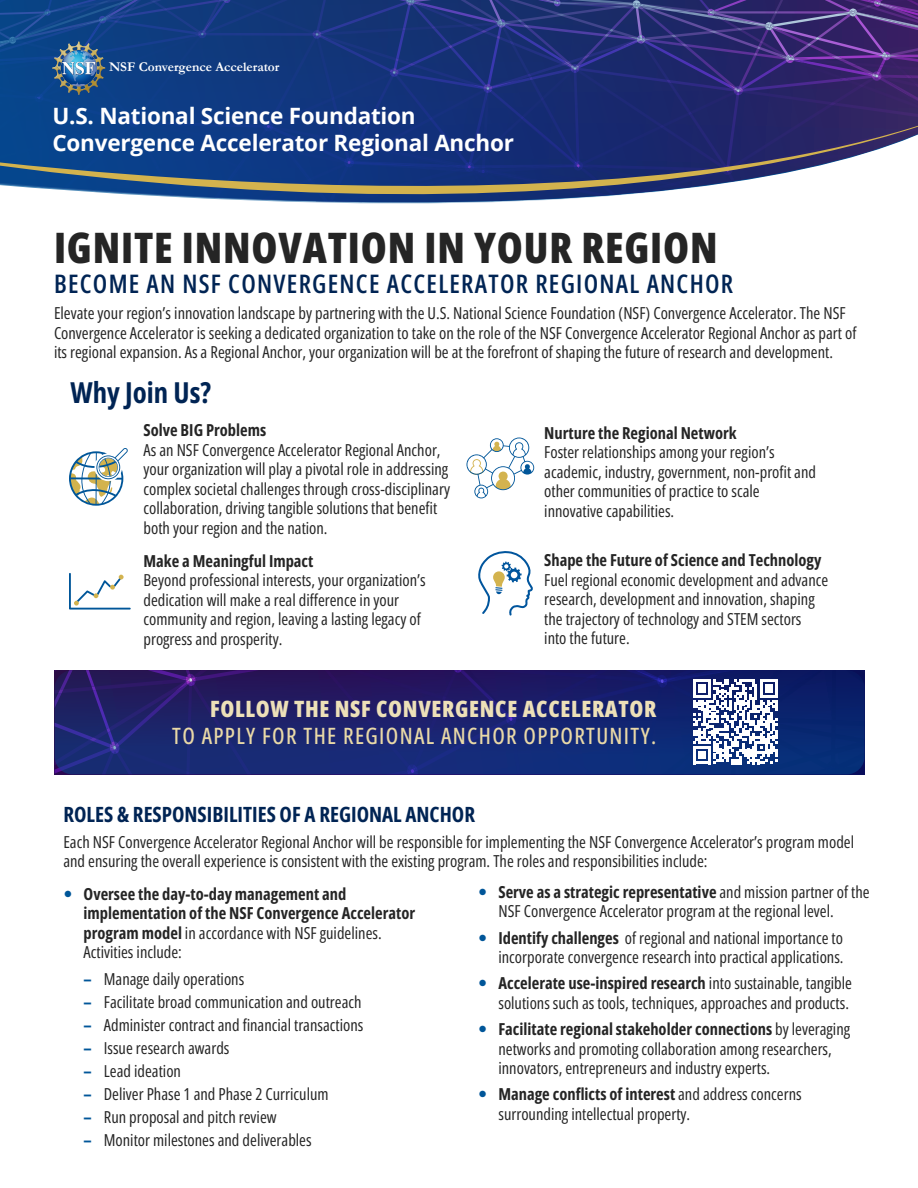
<style>
.page{position:relative;width:918px;height:1188px;background:#fff}
.page>*{position:absolute;margin:0;border:0;box-sizing:border-box;transform-origin:0 0}
.t1{font:800 42px "Open Sans Condensed";letter-spacing:.02em;color:#252525}
.t2{font:700 28.8px "Open Sans Condensed";color:#002454}
.t3{font:600 25.5px "Open Sans Condensed";letter-spacing:.05em;color:#002454}
.t4{font:500 22.5px/27px "Open Sans Condensed";letter-spacing:.06em;color:#e9d9a7;text-align:right}
.t5{font:700 22.5px/27px "Open Sans";letter-spacing:-.01em;color:#fff}
.t6{font:700 21px "Open Sans Condensed";color:#002454}
.t7{font:16.5px/19.5px "Open Sans Condensed";color:#252525}
.t8{font:700 16.5px/19.5px "Open Sans Condensed";color:#252525}
.t9{font:700 13.35px "Garamond";color:#fff}
.s1{font-weight:700}
.s2{font-weight:800;color:#ede0b8}
.s3{font-weight:400}
.s4{font-weight:700;color:#005699}
</style>
<div class="page">
<svg style="left:0;top:0;width:918px;height:84px;background:#21347b"></svg>
<img style="left:52px;top:42px;width:53px;height:42px">
<svg style="left:0;top:84px;width:918px;height:120px;background:#385087"></svg>
<img style="left:55px;top:670px;width:14px;height:14px">
<img style="left:55px;top:760px;width:14px;height:14px">
<svg style="left:399px;top:774px;width:20px;height:1px"></svg>
<svg style="left:851px;top:670px;width:14px;height:13px"></svg>
<img style="left:861px;top:760px;width:4px;height:8px">
<svg style="left:855px;top:768px;width:10px;height:6px"></svg>
<svg style="left:804px;top:774px;width:41px;height:1px"></svg>
<svg style="left:69px;top:448px;width:59px;height:58px"></svg>
<svg style="left:466px;top:438px;width:68px;height:60px"></svg>
<svg style="left:478px;top:551px;width:55px;height:65px"></svg>
<svg style="left:69px;top:573px;width:62px;height:37px"></svg>
<svg style="left:55px;top:670px;width:810px;height:104px;background:#19226d"></svg>
<svg style="left:693px;top:680px;width:85px;height:84px"></svg>
<p class="t9" style="left:109px;top:58px;width:172px">NSF Convergence Accelerator</p>
<h3 class="t5" style="left:52px;top:101px;width:463px">U.S. National Science Foundation<br>Convergence Accelerator Regional Anchor</h3>
<h1 class="t1" style="left:54px;top:219px;width:665px">IGNITE INNOVATION IN YOUR REGION</h1>
<h2 class="t3" style="left:54px;top:266px;width:681px">BECOME AN NSF CONVERGENCE ACCELERATOR REGIONAL ANCHOR</h2>
<p class="t7" style="left:54px;top:303px;width:804px">Elevate your region’s innovation landscape by partnering with the U.S. National Science Foundation (NSF) Convergence Accelerator. The NSF<br>Convergence Accelerator is seeking a dedicated organization to take on the role of the NSF Convergence Accelerator Regional Anchor as part of its regional expansion. As a Regional Anchor, your organization will be at the forefront of shaping the future of research and development.</p>
<h2 class="t2" style="left:70px;top:373px;width:142px">Why Join Us?</h2>
<p class="t7" style="left:144px;top:420px;width:308px"><span class="s1">Solve BIG Problems<br></span>As an NSF Convergence Accelerator Regional Anchor, your organization will play a pivotal role in addressing complex societal challenges through cross-disciplinary collaboration, driving tangible solutions that benefit both your region and the nation.</p>
<p class="t7" style="left:144px;top:551px;width:284px"><span class="s1">Make a Meaningful Impact<br></span>Beyond professional interests, your organization’s dedication will make a real difference in your community and region, leaving a lasting legacy of progress and prosperity.</p>
<p class="t7" style="left:544px;top:423px;width:273px"><span class="s1">Nurture the Regional Network<br></span>Foster relationships among your region’s academic, industry, government, non-profit and other communities of practice to scale innovative capabilities.</p>
<p class="t7" style="left:544px;top:550px;width:286px"><span class="s1">Shape the Future of Science and Technology </span>Fuel regional economic development and advance research, development and innovation, shaping the trajectory of technology and STEM sectors<br>into the future.</p>
<h3 class="t4" style="left:172px;top:695px;width:486px"><span class="s2">FOLLOW THE NSF CONVERGENCE ACCELERATOR<br></span>TO APPLY FOR THE REGIONAL ANCHOR OPPORTUNITY.</h3>
<h3 class="t6" style="left:63px;top:800px;width:413px">ROLES &amp; RESPONSIBILITIES OF A REGIONAL ANCHOR</h3>
<p class="t7" style="left:63px;top:832px;width:792px">Each NSF Convergence Accelerator Regional Anchor will be responsible for implementing the NSF Convergence Accelerator’s program model and ensuring the overall experience is consistent with the existing program. The roles and responsibilities include:</p>
<p class="t8" style="left:84px;top:884px;width:333px">Oversee the day-to-day management and implementation of the NSF Convergence Accelerator program model <span class="s3">in accordance with NSF guidelines.<br>Activities include:</span></p>
<p class="t7" style="left:84px;top:969px;width:162px"><span class="s4">–</span> Manage daily operations</p>
<p class="t7" style="left:84px;top:992px;width:279px"><span class="s4">–</span> Facilitate broad communication and outreach</p>
<p class="t7" style="left:84px;top:1015px;width:281px"><span class="s4">–</span> Administer contract and financial transactions</p>
<p class="t7" style="left:84px;top:1038px;width:147px"><span class="s4">–</span> Issue research awards</p>
<p class="t7" style="left:84px;top:1061px;width:99px"><span class="s4">–</span> Lead ideation</p>
<p class="t7" style="left:84px;top:1084px;width:247px"><span class="s4">–</span> Deliver Phase 1 and Phase 2 Curriculum</p>
<p class="t7" style="left:84px;top:1107px;width:195px"><span class="s4">–</span> Run proposal and pitch review</p>
<p class="t7" style="left:84px;top:1130px;width:230px"><span class="s4">–</span> Monitor milestones and deliverables</p>
<p class="t7" style="left:498px;top:882px;width:373px"><span class="s1">Serve as a strategic representative</span> and mission partner of the<br>NSF Convergence Accelerator program at the regional level.</p>
<p class="t7" style="left:498px;top:928px;width:347px"><span class="s1">Identify challenges</span> of regional and national importance to incorporate convergence research into practical applications.</p>
<p class="t7" style="left:498px;top:973px;width:355px"><span class="s1">Accelerate use-inspired research</span> into sustainable, tangible solutions such as tools, techniques, approaches and products.</p>
<p class="t7" style="left:498px;top:1019px;width:353px"><span class="s1">Facilitate regional stakeholder connections</span> by leveraging networks and promoting collaboration among researchers, innovators, entrepreneurs and industry experts.</p>
<p class="t7" style="left:498px;top:1084px;width:305px"><span class="s1">Manage conflicts of interest</span> and address concerns surrounding intellectual property.</p>
</div>
